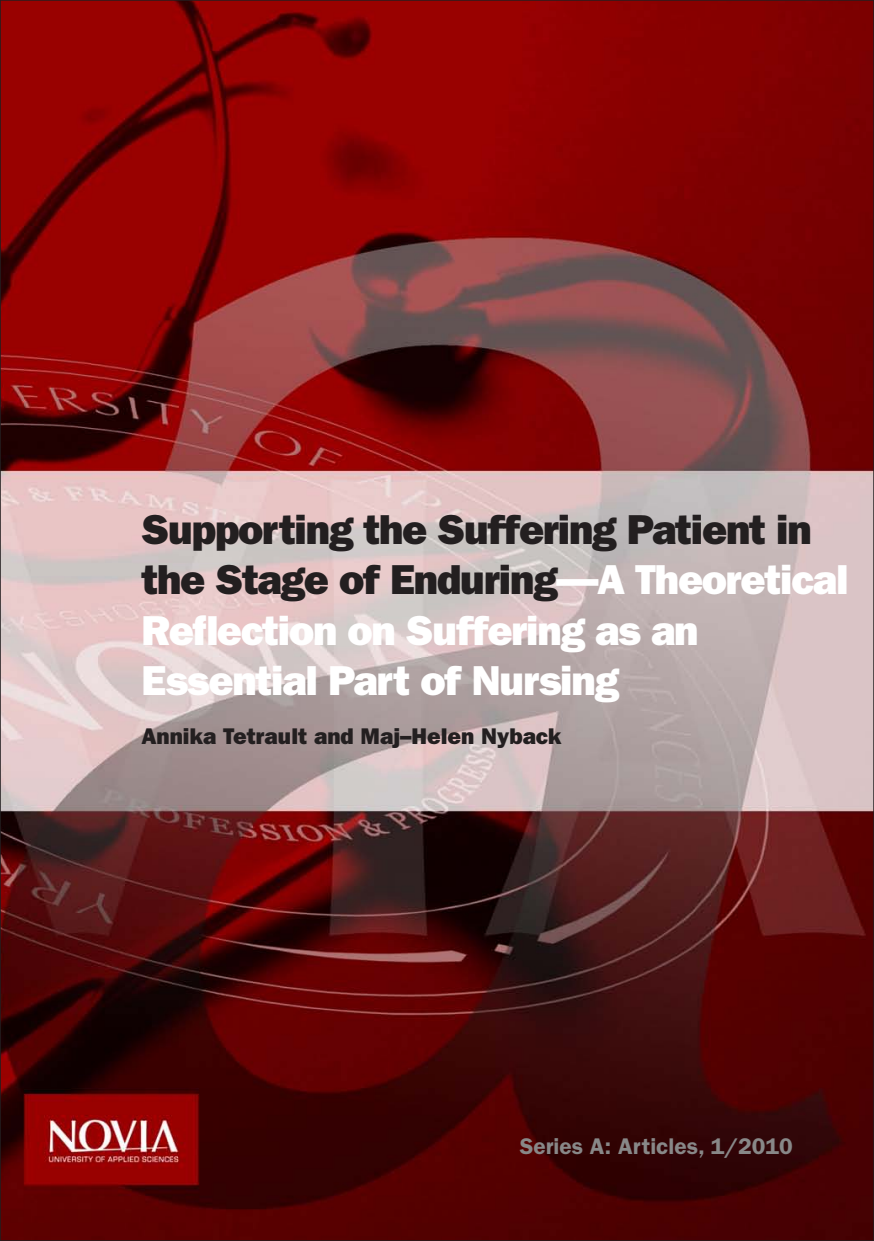
<style>
.page{position:relative;width:874px;height:1241px;background:#fff}
.page>*{position:absolute;margin:0;border:0;box-sizing:border-box;transform-origin:0 0}
.t1{font:42px/50.4px "ITC Franklin Gothic Std Hvy";letter-spacing:-.03em;color:#fff}
.t2{font:22.75px "ITC Franklin Gothic Std Hvy";color:#231f20}
.t3{font:600 22.75px "ITC Franklin Gothic Std";color:#888}
.s1{color:#231f20}
</style>
<div class="page">
<img style="left:2px;top:2px;width:869px;height:1236px">
<p class="t1" style="left:141px;top:504px;width:708px"><span class="s1">Supporting the Suffering Patient in the Stage of Enduring</span>—A Theoretical<br>Reflection on Suffering as an<br>Essential Part of Nursing</p>
<p class="t2" style="left:141px;top:723px;width:421px">Annika Tetrault and Maj–Helen Nyback</p>
<p class="t3" style="left:519px;top:1132px;width:274px">Series A: Articles, 1/2010</p>
</div>
